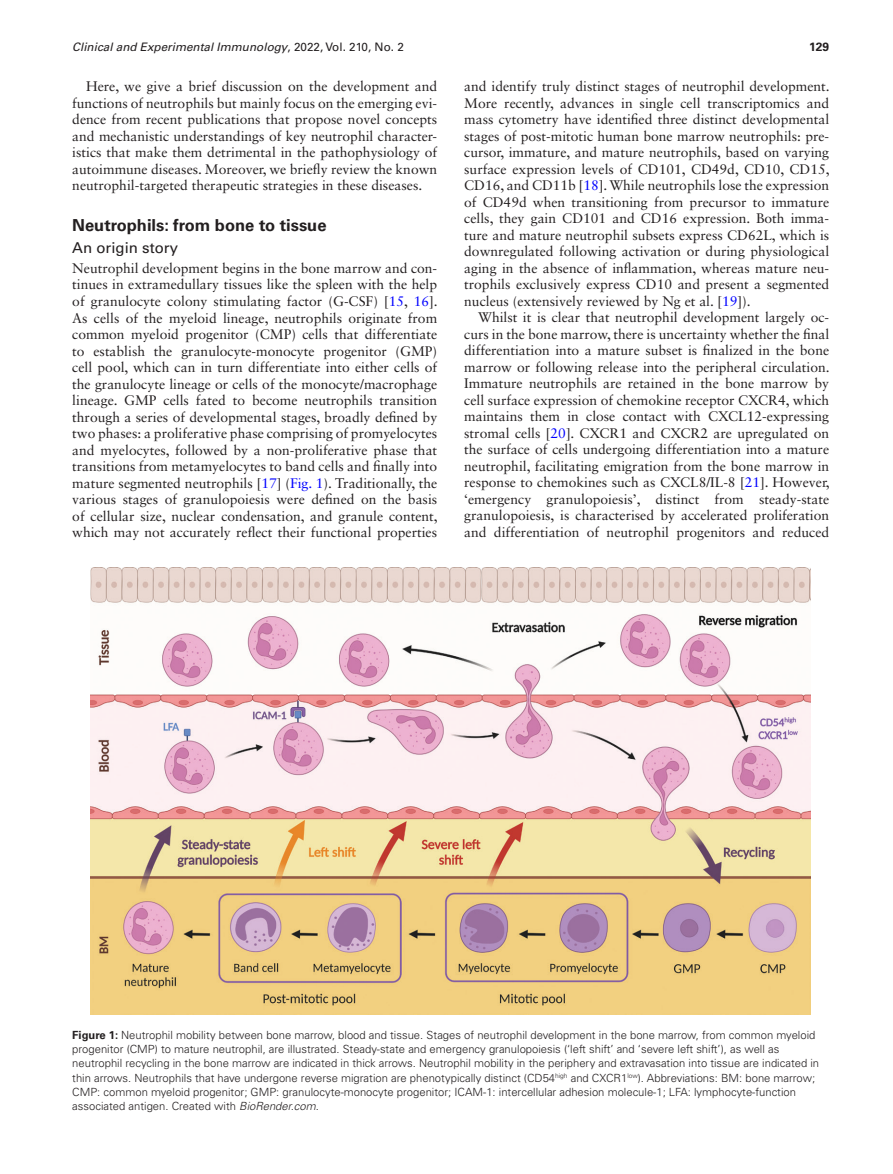
<style>
.page{position:relative;width:893px;height:1174px;background:#fff}
.page>*{position:absolute;margin:0;border:0;box-sizing:border-box;transform-origin:0 0}
.t1{font:700 16.5px "Univers LT Std";color:#231f20}
.t2{font:15px "Univers LT Std";color:#231f20}
.t3{font:13.8px/16.5px "Sabon LT Std";color:#231f20;text-align:justify}
.t4{font:700 12px "Univers LT Std";color:#231f20}
.t5{font:italic 11.7px "Univers LT Std";color:#231f20}
.t6{font:300 11.25px/14.2px "Univers LT Std";color:#231f20}
.s1{font-style:normal}
.s2{color:#00f}
.s3{font-weight:700}
.s4{font-style:italic}
</style>
<div class="page">
<img style="left:91px;top:567px;width:720px;height:447px">
<p class="t5" style="left:72px;top:40px;width:333px">Clinical and Experimental Immunology<span class="s1">, 2022, Vol. 210, No. 2</span></p>
<p class="t4" style="left:809px;top:40px;width:22px">129</p>
<p class="t3" style="left:72px;top:78px;width:366px;text-indent:14px">Here, we give a brief discussion on the development and functions of neutrophils but mainly focus on the emerging evi&shy;dence from recent publications that propose novel concepts and mechanistic understandings of key neutrophil character&shy;istics that make them detrimental in the pathophysiology of autoimmune diseases. Moreover, we briefly review the known neutrophil-targeted therapeutic strategies in these diseases.</p>
<p class="t1" style="left:72px;top:215px;width:256px">Neutrophils: from bone to tissue</p>
<p class="t2" style="left:72px;top:239px;width:107px">An origin story</p>
<p class="t3" style="left:72px;top:260px;width:367px">Neutrophil development begins in the bone marrow and con&shy;tinues in extramedullary tissues like the spleen with the help of granulocyte colony stimulating factor (G-CSF) [<span class="s2">15</span>, <span class="s2">16</span>].<br>As cells of the myeloid lineage, neutrophils originate from common myeloid progenitor (CMP) cells that differentiate to establish the granulocyte-monocyte progenitor (GMP) cell pool, which can in turn differentiate into either cells of the granulocyte lineage or cells of the monocyte/macrophage lineage. GMP cells fated to become neutrophils transition through a series of developmental stages, broadly defined by two phases: a proliferative phase comprising of promyelocytes and myelocytes, followed by a non-proliferative phase that transitions from metamyelocytes to band cells and finally into mature segmented neutrophils [<span class="s2">17</span>] (<span class="s2">Fig. 1</span>). Traditionally, the various stages of granulopoiesis were defined on the basis of cellular size, nuclear condensation, and granule content, which may not accurately reflect their functional properties</p>
<p class="t3" style="left:464px;top:78px;width:367px">and identify truly distinct stages of neutrophil development.<br>More recently, advances in single cell transcriptomics and mass cytometry have identified three distinct developmental stages of post-mitotic human bone marrow neutrophils: pre&shy;cursor, immature, and mature neutrophils, based on varying surface expression levels of CD101, CD49d, CD10, CD15, CD16, and CD11b [<span class="s2">18</span>]. While neutrophils lose the expression of CD49d when transitioning from precursor to immature cells, they gain CD101 and CD16 expression. Both imma&shy;ture and mature neutrophil subsets express CD62L, which is downregulated following activation or during physiological aging in the absence of inflammation, whereas mature neu&shy;trophils exclusively express CD10 and present a segmented nucleus (extensively reviewed by Ng et al. [<span class="s2">19</span>]).</p>
<p class="t3" style="left:464px;top:309px;width:367px;text-indent:14px">Whilst it is clear that neutrophil development largely oc&shy;curs in the bone marrow, there is uncertainty whether the final differentiation into a mature subset is finalized in the bone marrow or following release into the peripheral circulation.<br>Immature neutrophils are retained in the bone marrow by cell surface expression of chemokine receptor CXCR4, which maintains them in close contact with CXCL12-expressing stromal cells [<span class="s2">20</span>]. CXCR1 and CXCR2 are upregulated on the surface of cells undergoing differentiation into a mature neutrophil, facilitating emigration from the bone marrow in response to chemokines such as CXCL8/IL-8 [<span class="s2">21</span>]. However, ‘emergency granulopoiesis’, distinct from steady-state granulopoiesis, is characterised by accelerated proliferation and differentiation of neutrophil progenitors and reduced</p>
<p class="t6" style="left:72px;top:1027px;width:748px"><span class="s3">Figure 1:</span> Neutrophil mobility between bone marrow, blood and tissue. Stages of neutrophil development in the bone marrow, from common myeloid progenitor (CMP) to mature neutrophil, are illustrated. Steady-state and emergency granulopoiesis (‘left shift’ and ‘severe left shift’), as well as neutrophil recycling in the bone marrow are indicated in thick arrows. Neutrophil mobility in the periphery and extravasation into tissue are indicated in thin arrows. Neutrophils that have undergone reverse migration are phenotypically distinct (CD54<sup>high</sup> and CXCR1<sup>low</sup>). Abbreviations: BM: bone marrow; CMP: common myeloid progenitor; GMP: granulocyte-monocyte progenitor; ICAM-1: intercellular adhesion molecule-1; LFA: lymphocyte-function associated antigen. Created with <span class="s4">BioRender.com</span>.</p>
</div>
